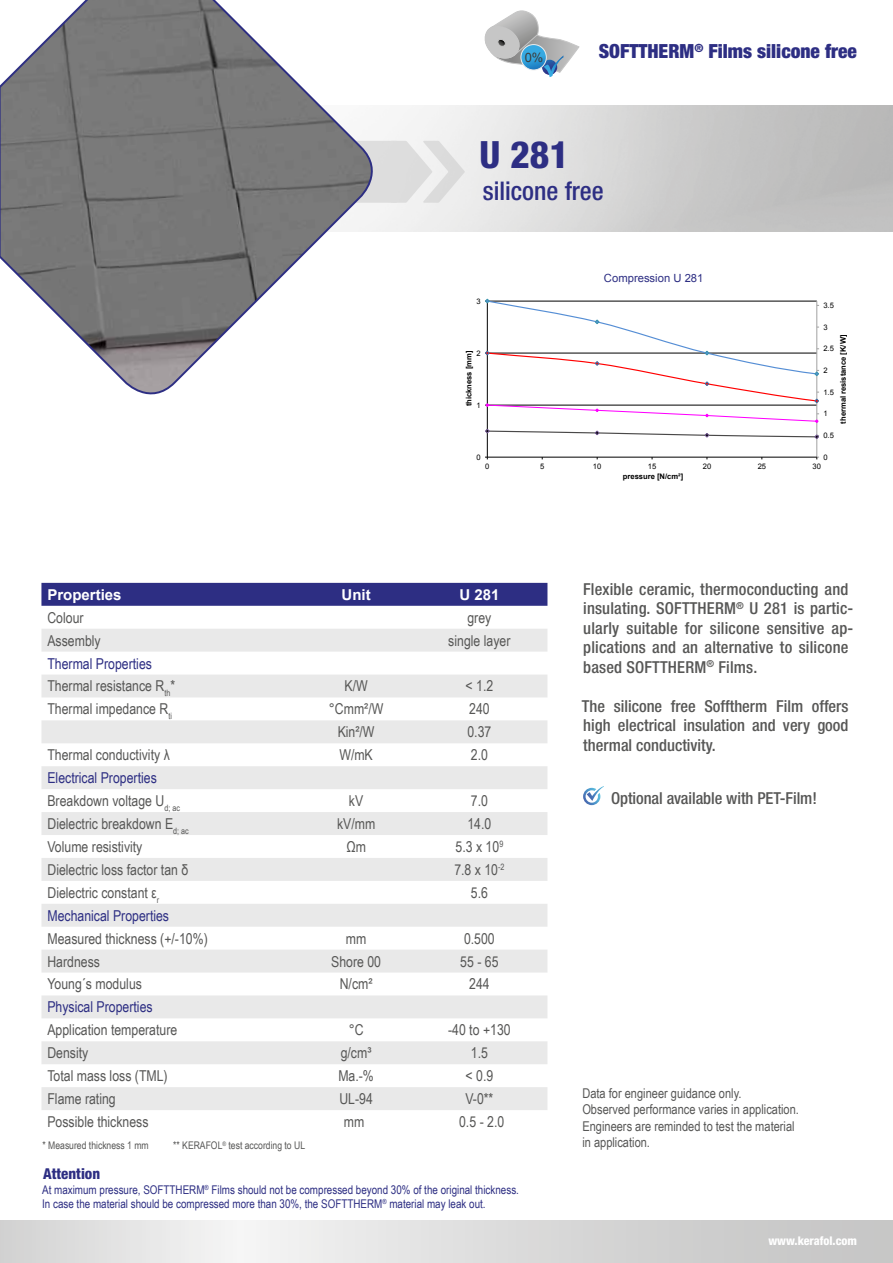
<style>
.page{position:relative;width:893px;height:1263px;background:#fff}
.page>*{position:absolute;margin:0;border:0;box-sizing:border-box;transform-origin:0 0}
.t1{font:800 condensed 37.65px "Helvetica Neue LT Pro";color:#2d2e83}
.t2{font:500 condensed 25.8px "Helvetica Neue LT Pro";color:#2d2e83}
.t3{font:900 condensed 19.5px "Helvetica Neue LT Pro";color:#2d2e83}
.t4{font:500 condensed 16.5px/19.5px "Helvetica Neue LT Pro";letter-spacing:.01em;color:#575756}
.t5{font:15px/23px "Arial Narrow";color:#575756}
.t6{font:15px/23px "Arial Narrow";color:#2d2e83}
.t7{font:700 15px "Arial";color:#fff}
.t8{font:800 condensed 15px "Helvetica Neue LT Pro";color:#2d2e83}
.t9{font:13.5px/16.2px "Arial Narrow";color:#575756}
.t10{font:12.9px "Arial";color:#3c3c3b}
.t11{font:12px/14.4px "Arial Narrow";color:#2d2e83}
.t12{font:800 condensed 12px "Helvetica Neue LT Pro";color:#fff}
.t13{font:11.25px "Arial";color:#2d2e83}
.t14{font:10.5px "Arial Narrow";color:#575756}
.t15{font:700 7.65px "Arial";color:#000}
.t16{font:7.65px "Arial";color:#000}
.s1{color:#2d2e83}
.s2{color:#575756}
</style>
<div class="page">
<svg style="left:385px;top:141px;width:80px;height:62px"></svg>
<svg style="left:0;top:0;width:385px;height:395px"></svg>
<hr style="left:816px;top:301px;width:1px;height:156px;background:#a2a2a2">
<hr style="left:487px;top:301px;width:1px;height:156px;background:#000">
<hr style="left:487px;top:457px;width:330px;height:1px;background:#000">
<svg style="left:485px;top:299px;width:334px;height:143px"></svg>
<svg style="left:583px;top:786px;width:21px;height:19px"></svg>
<div style="left:41px;top:583px;width:506px;height:23px;background:#2d2e83"></div>
<svg style="left:41px;top:629px;width:506px;height:481px;fill:#e9e9e9"></svg>
<svg style="left:0;top:1220px;width:893px;height:43px;background:#dcdbdb"></svg>
<svg style="left:484px;top:10px;width:95px;height:67px"></svg>
<svg style="left:521px;top:45px;width:25px;height:25px"></svg>
<div style="left:521px;top:44px;width:25px;height:26px;border:1px solid #ededed;border-radius:50%"></div>
<p class="t10" style="left:525px;top:49px;width:20px">0%</p>
<h3 class="t3" style="left:599px;top:39px;width:260px">SOFTTHERM<sup>®</sup> Films silicone free</h3>
<h1 class="t1" style="left:480px;top:131px;width:91px">U 281</h1>
<h2 class="t2" style="left:483px;top:176px;width:122px">silicone free</h2>
<p class="t13" style="left:604px;top:271px;width:101px">Compression U 281</p>
<p class="t16" style="left:477px;top:296px;width:6px">3</p>
<p class="t16" style="left:823px;top:300px;width:12px">3.5</p>
<p class="t16" style="left:823px;top:322px;width:6px">3</p>
<p class="t16" style="left:477px;top:348px;width:6px">2</p>
<p class="t15" style="left:464px;top:406px;width:57px;rotate:-90deg">thickness [mm]</p>
<p class="t16" style="left:477px;top:400px;width:6px">1</p>
<p class="t15" style="left:838px;top:424px;width:90px;rotate:-90deg">thermal resistance [K/W]</p>
<p class="t16" style="left:823px;top:343px;width:12px">2.5</p>
<p class="t16" style="left:823px;top:365px;width:6px">2</p>
<p class="t16" style="left:823px;top:387px;width:12px">1.5</p>
<p class="t16" style="left:823px;top:409px;width:6px">1</p>
<p class="t16" style="left:823px;top:430px;width:12px">0.5</p>
<p class="t16" style="left:477px;top:452px;width:6px">0</p>
<p class="t16" style="left:823px;top:452px;width:6px">0</p>
<p class="t16" style="left:485px;top:461px;width:6px">0</p>
<p class="t16" style="left:540px;top:461px;width:6px">5</p>
<p class="t16" style="left:593px;top:461px;width:10px">10</p>
<p class="t16" style="left:648px;top:461px;width:10px">15</p>
<p class="t16" style="left:703px;top:461px;width:10px">20</p>
<p class="t16" style="left:758px;top:461px;width:10px">25</p>
<p class="t16" style="left:813px;top:461px;width:10px">30</p>
<p class="t7" style="left:47px;top:585px;width:76px">Properties</p>
<p class="t7" style="left:342px;top:585px;width:31px">Unit</p>
<p class="t7" style="left:459px;top:585px;width:42px">U 281</p>
<p class="t5" style="left:47px;top:605px;width:38px">Colour</p>
<p class="t5" style="left:467px;top:605px;width:25px">grey</p>
<p class="t5" style="left:47px;top:628px;width:55px">Assembly</p>
<p class="t5" style="left:448px;top:628px;width:64px">single layer</p>
<p class="t5" style="left:47px;top:651px;width:129px"><span class="s1">Thermal Properties<br></span>Thermal resistance R<sub>th</sub>*</p>
<p class="t5" style="left:344px;top:674px;width:25px">K/W</p>
<p class="t5" style="left:466px;top:674px;width:29px">&lt; 1.2</p>
<p class="t5" style="left:47px;top:697px;width:126px">Thermal impedance R<sub>ti</sub></p>
<p class="t5" style="left:329px;top:697px;width:56px">°Cmm²/W</p>
<p class="t5" style="left:469px;top:697px;width:22px">240</p>
<p class="t5" style="left:338px;top:720px;width:38px">Kin²/W</p>
<p class="t5" style="left:467px;top:720px;width:25px">0.37</p>
<p class="t5" style="left:47px;top:743px;width:124px">Thermal conductivity λ</p>
<p class="t5" style="left:339px;top:743px;width:35px">W/mK</p>
<p class="t5" style="left:471px;top:743px;width:19px">2.0</p>
<p class="t6" style="left:47px;top:766px;width:134px">Electrical Properties<br><span class="s2">Breakdown voltage U</span><sub>d;</sub> <sub>ac</sub></p>
<p class="t5" style="left:349px;top:789px;width:16px">kV</p>
<p class="t5" style="left:471px;top:789px;width:19px">7.0</p>
<p class="t5" style="left:47px;top:812px;width:143px">Dielectric breakdown E<sub>d;</sub> <sub>ac</sub></p>
<p class="t5" style="left:337px;top:812px;width:40px">kV/mm</p>
<p class="t5" style="left:467px;top:812px;width:25px">14.0</p>
<p class="t5" style="left:47px;top:835px;width:97px">Volume resistivity</p>
<p class="t5" style="left:346px;top:835px;width:21px">Ωm</p>
<p class="t5" style="left:456px;top:835px;width:49px">5.3 x 10<sup>9</sup></p>
<p class="t5" style="left:47px;top:857px;width:142px">Dielectric loss factor tan δ</p>
<p class="t5" style="left:454px;top:857px;width:52px">7.8 x 10<sup>-2</sup></p>
<p class="t5" style="left:47px;top:880px;width:113px">Dielectric constant ε<sub>r</sub></p>
<p class="t5" style="left:471px;top:880px;width:19px">5.6</p>
<p class="t6" style="left:47px;top:903px;width:123px">Mechanical Properties</p>
<p class="t5" style="left:47px;top:926px;width:162px">Measured thickness (+/-10%)</p>
<p class="t5" style="left:346px;top:926px;width:22px">mm</p>
<p class="t5" style="left:464px;top:926px;width:32px">0.500</p>
<p class="t5" style="left:47px;top:949px;width:54px">Hardness</p>
<p class="t5" style="left:331px;top:949px;width:51px">Shore 00</p>
<p class="t5" style="left:460px;top:949px;width:40px">55 - 65</p>
<p class="t5" style="left:47px;top:972px;width:96px">Young´s modulus</p>
<p class="t5" style="left:340px;top:972px;width:34px">N/cm²</p>
<p class="t5" style="left:469px;top:972px;width:22px">244</p>
<p class="t6" style="left:47px;top:995px;width:107px">Physical Properties</p>
<p class="t5" style="left:47px;top:1018px;width:131px">Application temperature</p>
<p class="t5" style="left:349px;top:1018px;width:16px">°C</p>
<p class="t5" style="left:448px;top:1018px;width:64px">-40 to +130</p>
<p class="t5" style="left:47px;top:1041px;width:43px">Density</p>
<p class="t5" style="left:341px;top:1041px;width:32px">g/cm³</p>
<p class="t5" style="left:471px;top:1041px;width:19px">1.5</p>
<p class="t5" style="left:47px;top:1064px;width:122px">Total mass loss (TML)</p>
<p class="t5" style="left:338px;top:1064px;width:37px">Ma.-%</p>
<p class="t5" style="left:466px;top:1064px;width:29px">&lt; 0.9</p>
<p class="t5" style="left:47px;top:1087px;width:70px">Flame rating</p>
<p class="t5" style="left:339px;top:1087px;width:35px">UL-94</p>
<p class="t5" style="left:465px;top:1087px;width:30px">V-0**</p>
<p class="t5" style="left:47px;top:1110px;width:103px">Possible thickness</p>
<p class="t5" style="left:344px;top:1110px;width:22px">mm</p>
<p class="t5" style="left:459px;top:1110px;width:47px">0.5 - 2.0</p>
<p class="t14" style="left:43px;top:1138px;width:108px">* Measured thickness 1 mm</p>
<p class="t14" style="left:173px;top:1138px;width:133px">** KERAFOL<sup>®</sup> test according to UL</p>
<p class="t8" style="left:43px;top:1164px;width:58px">Attention</p>
<p class="t11" style="left:42px;top:1182px;width:478px">At maximum pressure, SOFTTHERM<sup>®</sup> Films should not be compressed beyond 30% of the original thickness.<br>In case the material should be compressed more than 30%, the SOFTTHERM<sup>®</sup> material may leak out.</p>
<p class="t15" style="left:623px;top:471px;width:62px">pressure [N/cm²]</p>
<p class="t4" style="left:583px;top:579px;width:272px">Flexible ceramic, thermoconducting and insulating. SOFTTHERM<sup>®</sup> U 281 is partic&shy;ularly suitable for silicone sensitive ap&shy;plications and an alternative to silicone based SOFTTHERM<sup>®</sup> Films.</p>
<p class="t4" style="left:582px;top:696px;width:268px;text-align:justify">The silicone free Sofftherm Film offers high electrical insulation and very good thermal conductivity.</p>
<p class="t4" style="left:611px;top:788px;width:207px">Optional available with PET-Film!</p>
<p class="t9" style="left:582px;top:1085px;width:218px">Data for engineer guidance only.<br>Observed performance varies in application.<br>Engineers are reminded to test the material in application.</p>
<p class="t12" style="left:768px;top:1233px;width:90px">www.kerafol.com</p>
</div>
